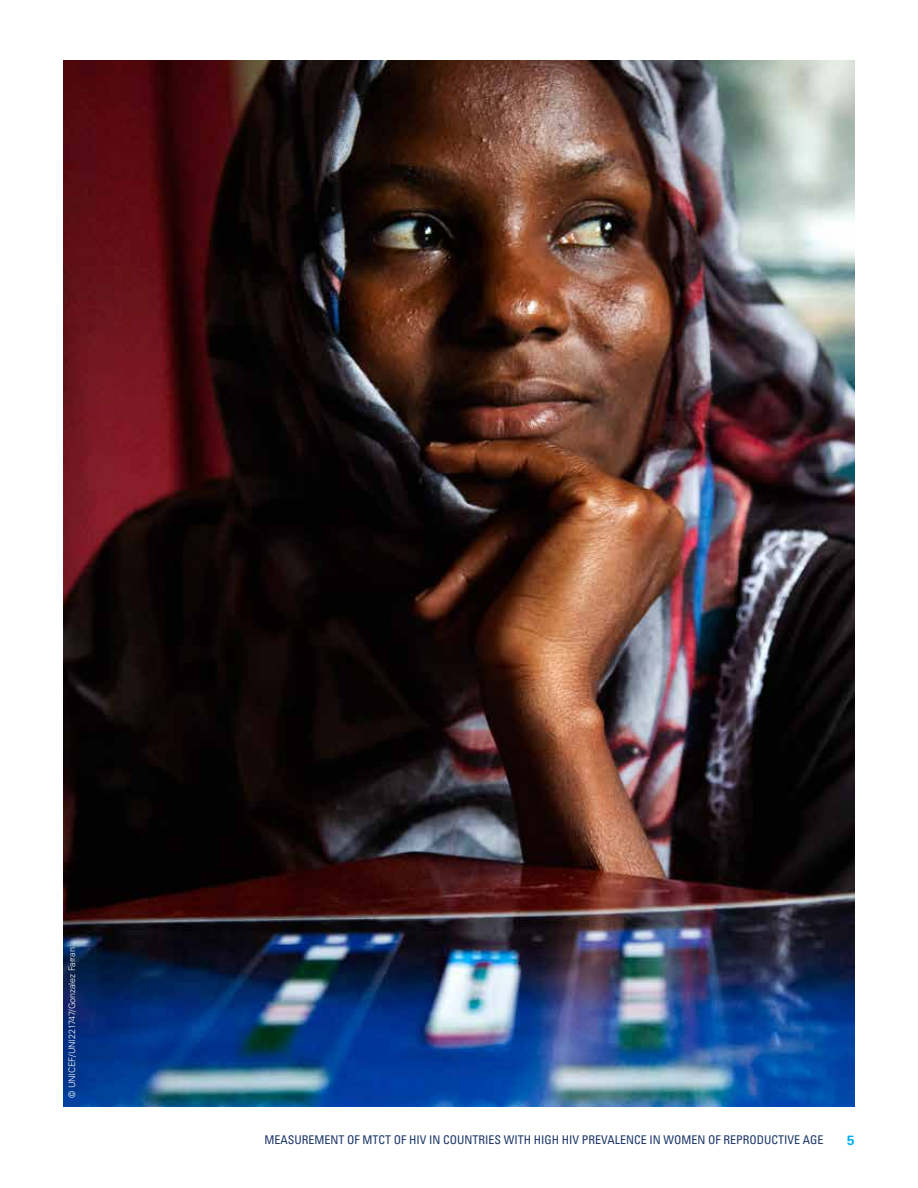
<style>
.page{position:relative;width:918px;height:1188px;background:#fff}
.page>*{position:absolute;margin:0;border:0;box-sizing:border-box;transform-origin:0 0}
.t1{font:700 13.5px "Univers";color:#00aeef}
.t2{font:condensed 12px "Univers";color:#1b3668}
.t3{font:300 9px "Univers LT Std";letter-spacing:-.01em;color:#fff}
</style>
<div class="page">
<img style="left:64px;top:60px;width:791px;height:1047px">
<p class="t3" style="left:66px;top:1098px;width:152px;rotate:-90deg">© UNICEF/UNI221747/Gonzalez Farran</p>
<p class="t2" style="left:265px;top:1132px;width:560px">MEASUREMENT OF MTCT OF HIV IN COUNTRIES WITH HIGH HIV PREVALENCE IN WOMEN OF REPRODUCTIVE AGE</p>
<p class="t1" style="left:847px;top:1131px;width:9px">5</p>
</div>
